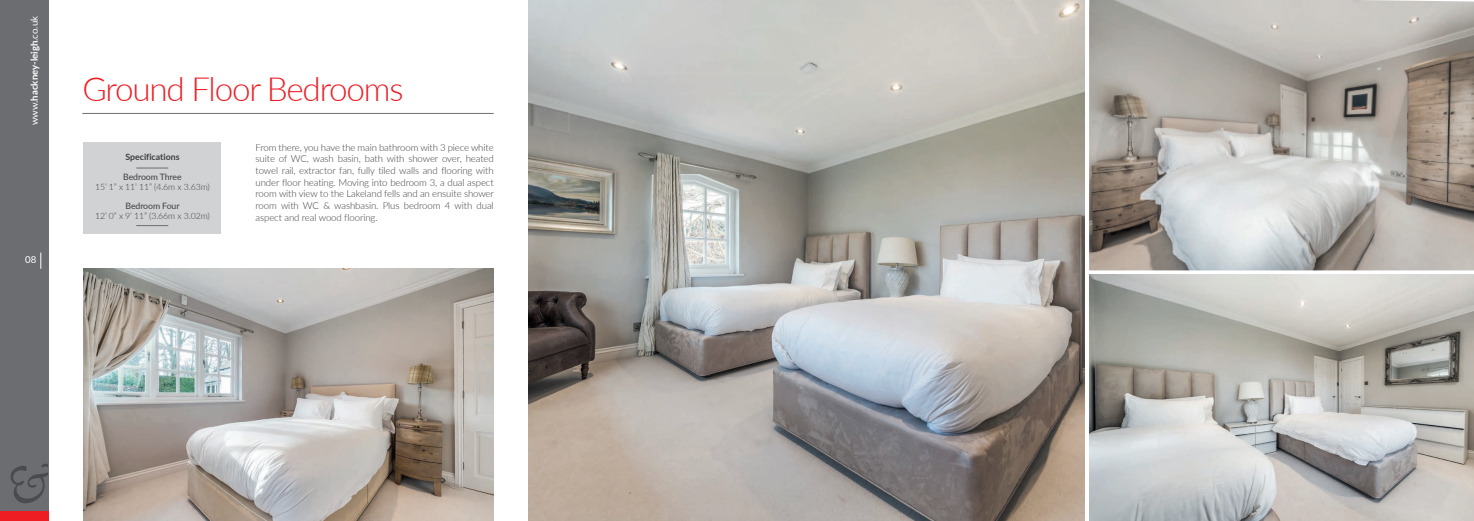
<style>
.page{position:relative;width:1474px;height:521px;background:#fff}
.page>*{position:absolute;margin:0;border:0;box-sizing:border-box;transform-origin:0 0}
.t1{font:300 33.25px "Lato";letter-spacing:-.035em;color:#ee1d23}
.t2{font:300 9.62px/11.7px "Lato";letter-spacing:-.01em;color:#3e3e3f;text-align:justify}
.t3{font:700 9.62px "Lato";color:#fff}
.t4{font:9.62px "Lato";color:#fff}
.t5{font:300 8.75px "Lato";letter-spacing:-.01em;color:#3e3e3f}
.t6{font:8.75px "Lato";letter-spacing:-.01em;color:#3e3e3f}
.t7{font:700 8.75px "Lato";color:#3e3e3f}
.s1{font-weight:400}
</style>
<div class="page">
<div style="left:0;top:0;width:48px;height:521px;background:#6c6d70"></div>
<div style="left:0;top:511px;width:48px;height:10px;background:#ee1d23"></div>
<svg style="left:11px;top:464px;width:37px;height:39px"></svg>
<svg style="left:40px;top:253px;width:1px;height:15px"></svg>
<img style="left:1089px;top:0;width:384px;height:270px">
<img style="left:1089px;top:275px;width:384px;height:246px">
<img style="left:528px;top:0;width:556px;height:521px">
<hr style="left:83px;top:113px;width:410px;height:1px;background:#6c6d70">
<div style="left:83px;top:142px;width:138px;height:92px;background:#d1d2d4"></div>
<hr style="left:137px;top:168px;width:31px;height:1px;background:#6c6d70">
<hr style="left:137px;top:225px;width:31px;height:1px;background:#6c6d70">
<img style="left:84px;top:269px;width:410px;height:252px">
<p class="t3" style="left:27px;top:125px;width:111px;rotate:-90deg"><span class="s1">www.</span>hackney-leigh<span class="s1">.co.uk</span></p>
<p class="t4" style="left:25px;top:253px;width:13px">08</p>
<h1 class="t1" style="left:83px;top:66px;width:322px">Ground Floor Bedrooms</h1>
<p class="t7" style="left:125px;top:151px;width:56px">Specifications</p>
<p class="t6" style="left:123px;top:171px;width:60px">Bedroom Three</p>
<p class="t5" style="left:95px;top:180px;width:116px">15’ 1” x 11’ 11” (4.6m x 3.63m)</p>
<p class="t6" style="left:125px;top:199px;width:56px">Bedroom Four</p>
<p class="t5" style="left:95px;top:209px;width:116px">12’ 0” x 9’ 11” (3.66m x 3.02m)</p>
<p class="t2" style="left:255px;top:141px;width:240px">From there, you have the main bathroom with 3 piece white suite of WC, wash basin, bath with shower over, heated towel rail, extractor fan, fully tiled walls and flooring with under floor heating. Moving into bedroom 3, a dual aspect room with view to the Lakeland fells and an ensuite shower room with WC &amp; washbasin. Plus bedroom 4 with dual aspect and real wood flooring.</p>
</div>
